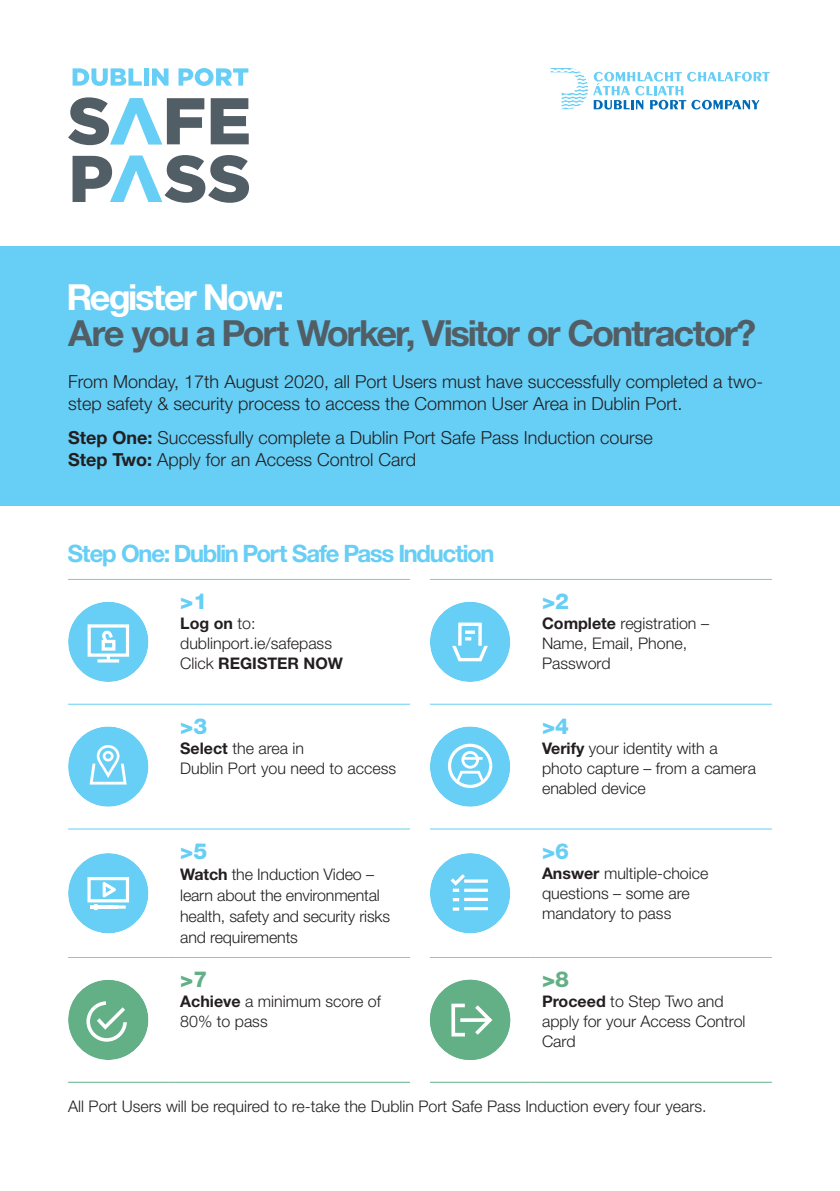
<style>
.page{position:relative;width:840px;height:1191px;background:#fff}
.page>*{position:absolute;margin:0;border:0;box-sizing:border-box;transform-origin:0 0}
.Heading-1{font:700 36px/36px "Image Bank Helvetica";color:#525e65}
.Intro{font:700 24px "Image Bank Helvetica";color:#67cef5}
.List-Ordered{font:800 22px "Helvetica Neue LT Std";color:#67cef5}
.List-Ordered-2{font:800 22px "Helvetica Neue LT Std";color:#63b087}
.Intro-2{font:300 18px/22px "Helvetica Neue LT Std";color:#231f20}
.t1{font:300 16px/20px "Helvetica Neue LT Std";color:#231f20}
.s1{color:#fff}
.s2{font-weight:700}
</style>
<div class="page">
<div style="left:0;top:246px;width:839px;height:260px;background:#67cef5"></div>
<svg style="left:210px;top:98px;width:38px;height:46px"></svg>
<svg style="left:72px;top:68px;width:70px;height:18px"></svg>
<div style="left:144px;top:68px;width:5px;height:18px;background:#67cef5"></div>
<svg style="left:152px;top:68px;width:16px;height:18px"></svg>
<svg style="left:178px;top:68px;width:70px;height:18px"></svg>
<svg style="left:68px;top:97px;width:136px;height:48px"></svg>
<svg style="left:72px;top:155px;width:177px;height:48px"></svg>
<svg style="left:550px;top:68px;width:219px;height:42px"></svg>
<hr style="left:68px;top:579px;width:101px;height:1px;background:#67cef5">
<hr style="left:169px;top:579px;width:241px;height:1px;background:#67cef5">
<hr style="left:429px;top:579px;width:101px;height:1px;background:#67cef5">
<hr style="left:530px;top:579px;width:241px;height:1px;background:#67cef5">
<hr style="left:68px;top:704px;width:101px;height:1px;background:#67cef5">
<hr style="left:169px;top:704px;width:241px;height:1px;background:#67cef5">
<hr style="left:429px;top:704px;width:101px;height:1px;background:#67cef5">
<hr style="left:530px;top:704px;width:241px;height:1px;background:#67cef5">
<hr style="left:68px;top:828px;width:101px;height:1px;background:#67cef5">
<hr style="left:169px;top:828px;width:241px;height:1px;background:#67cef5">
<hr style="left:429px;top:828px;width:101px;height:1px;background:#67cef5">
<hr style="left:530px;top:828px;width:241px;height:1px;background:#67cef5">
<hr style="left:68px;top:957px;width:101px;height:1px;background:#67cef5">
<hr style="left:169px;top:957px;width:241px;height:1px;background:#67cef5">
<hr style="left:429px;top:957px;width:101px;height:1px;background:#67cef5">
<hr style="left:530px;top:957px;width:241px;height:1px;background:#67cef5">
<hr style="left:68px;top:1082px;width:101px;height:1px;background:#63b087">
<hr style="left:169px;top:1082px;width:241px;height:1px;background:#63b087">
<hr style="left:429px;top:1082px;width:101px;height:1px;background:#63b087">
<hr style="left:530px;top:1082px;width:241px;height:1px;background:#63b087">
<div style="left:68px;top:601px;width:80px;height:81px;background:#67cef5;border-radius:50%"></div>
<div style="left:87px;top:624px;width:42px;height:32px;border:3px solid #fff"></div>
<svg style="left:107px;top:655px;width:3px;height:4px"></svg>
<hr style="left:97px;top:659px;width:22px;height:3px;background:#fff">
<div style="left:102px;top:640px;width:13px;height:10px;border:3px solid #fff"></div>
<svg style="left:99px;top:627px;width:17px;height:18px"></svg>
<div style="left:429px;top:601px;width:81px;height:81px;background:#67cef5;border-radius:50%"></div>
<svg style="left:452px;top:622px;width:35px;height:39px"></svg>
<div style="left:68px;top:726px;width:80px;height:80px;background:#67cef5;border-radius:50%"></div>
<svg style="left:90px;top:745px;width:37px;height:39px"></svg>
<div style="left:429px;top:726px;width:81px;height:80px;background:#67cef5;border-radius:50%"></div>
<svg style="left:447px;top:743px;width:45px;height:45px"></svg>
<div style="left:68px;top:853px;width:80px;height:80px;background:#67cef5;border-radius:50%"></div>
<svg style="left:87px;top:877px;width:42px;height:33px"></svg>
<div style="left:429px;top:853px;width:81px;height:80px;background:#67cef5;border-radius:50%"></div>
<hr style="left:464px;top:879px;width:23px;height:3px;background:#fff">
<hr style="left:464px;top:898px;width:23px;height:3px;background:#fff">
<svg style="left:468px;top:888px;width:19px;height:4px"></svg>
<svg style="left:452px;top:898px;width:7px;height:3px"></svg>
<svg style="left:452px;top:907px;width:7px;height:3px"></svg>
<hr style="left:464px;top:907px;width:23px;height:3px;background:#fff">
<svg style="left:450px;top:874px;width:18px;height:18px"></svg>
<div style="left:68px;top:979px;width:80px;height:81px;background:#63b087;border-radius:50%"></div>
<svg style="left:86px;top:1001px;width:41px;height:40px"></svg>
<div style="left:429px;top:979px;width:81px;height:81px;background:#63b087;border-radius:50%"></div>
<svg style="left:464px;top:1018px;width:11px;height:4px"></svg>
<svg style="left:475px;top:1005px;width:17px;height:29px"></svg>
<svg style="left:451px;top:1003px;width:13px;height:33px"></svg>
<p class="Heading-1" style="left:68px;top:279px;width:688px"><span class="s1">Register Now:<br></span>Are you a Port Worker, Visitor or Contractor?</p>
<p class="Intro-2" style="left:68px;top:370px;width:696px">From Monday, 17th August 2020, all Port Users must have successfully completed a two&shy;step safety &amp; security process to access the Common User Area in Dublin Port.</p>
<p class="Intro-2" style="left:68px;top:426px;width:586px"><span class="s2">Step One:</span> Successfully complete a Dublin Port Safe Pass Induction course<br><span class="s2">Step Two:</span> Apply for an Access Control Card</p>
<p class="Intro" style="left:68px;top:539px;width:427px">Step One: Dublin Port Safe Pass Induction</p>
<p class="List-Ordered" style="left:180px;top:588px;width:29px">&gt;1</p>
<p class="t1" style="left:180px;top:613px;width:164px"><span class="s2">Log on</span> to: dublinport.ie/safepass<br>Click <span class="s2">REGISTER NOW</span></p>
<p class="List-Ordered" style="left:180px;top:713px;width:29px">&gt;3</p>
<p class="t1" style="left:180px;top:738px;width:217px"><span class="s2">Select</span> the area in<br>Dublin Port you need to access</p>
<p class="List-Ordered" style="left:180px;top:838px;width:29px">&gt;5</p>
<p class="t1" style="left:180px;top:863px;width:211px;line-height:21px"><span class="s2">Watch</span> the Induction Video – learn about the environmental health, safety and security risks and requirements</p>
<p class="List-Ordered-2" style="left:180px;top:966px;width:29px">&gt;7</p>
<p class="t1" style="left:180px;top:991px;width:202px"><span class="s2">Achieve</span> a minimum score of<br>80% to pass</p>
<p class="List-Ordered" style="left:541px;top:588px;width:29px">&gt;2</p>
<p class="t1" style="left:541px;top:613px;width:168px"><span class="s2">Complete</span> registration –<br>Name, Email, Phone,<br>Password</p>
<p class="List-Ordered" style="left:541px;top:713px;width:29px">&gt;4</p>
<p class="t1" style="left:541px;top:738px;width:215px"><span class="s2">Verify</span> your identity with a photo capture – from a camera enabled device</p>
<p class="List-Ordered" style="left:541px;top:838px;width:29px">&gt;6</p>
<p class="t1" style="left:541px;top:863px;width:168px"><span class="s2">Answer</span> multiple-choice questions – some are mandatory to pass</p>
<p class="List-Ordered-2" style="left:541px;top:966px;width:29px">&gt;8</p>
<p class="t1" style="left:541px;top:991px;width:205px"><span class="s2">Proceed</span> to Step Two and apply for your Access Control<br>Card</p>
<p class="t1" style="left:68px;top:1095px;width:639px">All Port Users will be required to re-take the Dublin Port Safe Pass Induction every four years.</p>
</div>
